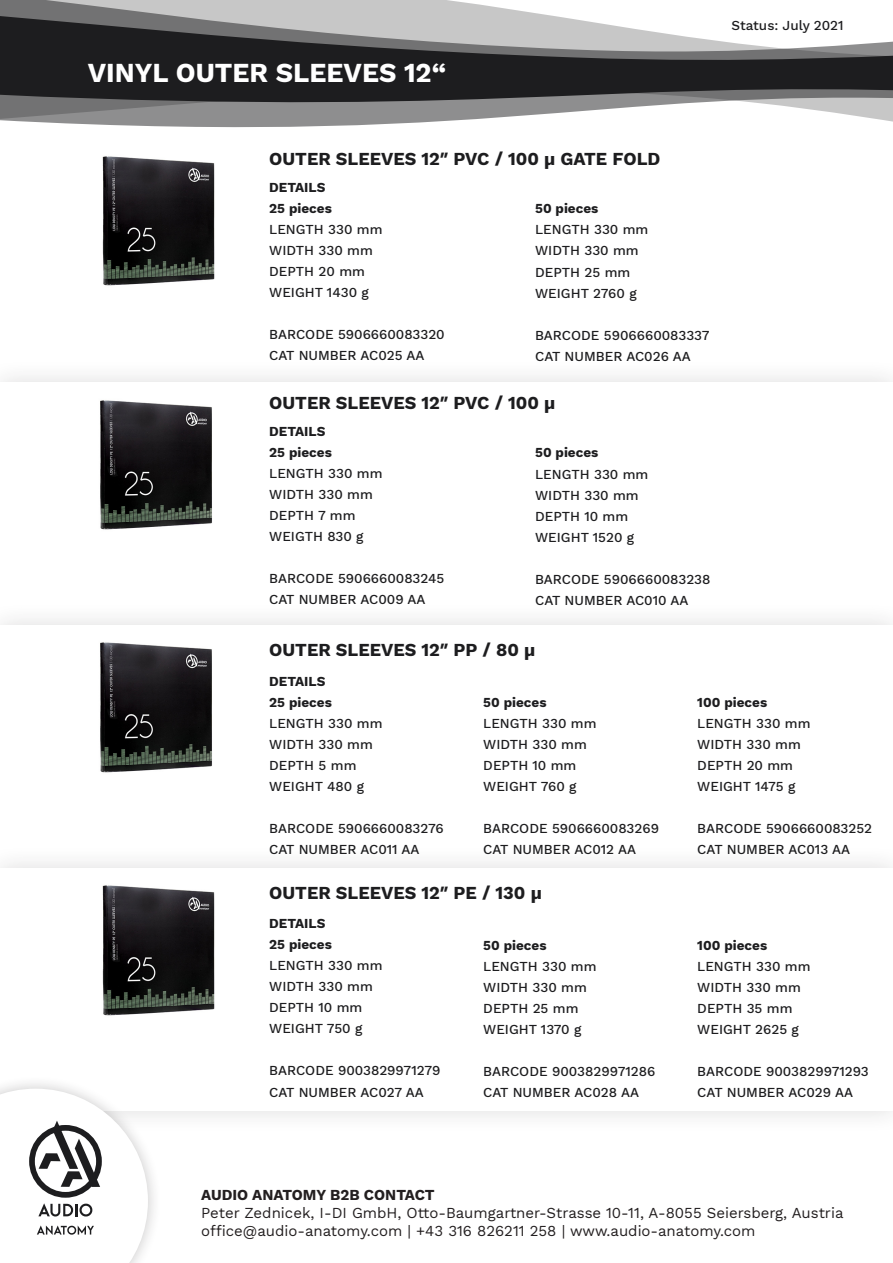
<style>
.page{position:relative;width:893px;height:1263px;background:#fff}
.page>*{position:absolute;margin:0;border:0;box-sizing:border-box;transform-origin:0 0}
.t1{font:700 27px "Work Sans";color:#fff}
.t2{font:700 18px "Work Sans";color:#1d1d1f}
.t3{font:15px/18px "Work Sans";color:#231f20}
.t4{font:700 15px "Work Sans";color:#231f20}
.t5{font:500 13.5px/21px "Work Sans";color:#1d1d1f}
.t6{font:700 13.5px/21px "Work Sans";color:#1d1d1f}
</style>
<div class="page">
<svg style="left:0;top:0;width:507px;height:9px;background:#bcbcbc"></svg>
<svg style="left:0;top:9px;width:893px;height:39px"></svg>
<svg style="left:0;top:48px;width:893px;height:80px;background:#5d5d5f"></svg>
<div style="left:0;top:359px;width:893px;height:290px;background:#f9f9f9"></div>
<div style="left:0;top:382px;width:893px;height:243px;background:#fff"></div>
<div style="left:0;top:601px;width:893px;height:291px;background:#f9f9f9"></div>
<div style="left:0;top:625px;width:893px;height:243px;background:#fff"></div>
<div style="left:0;top:844px;width:893px;height:290px;background:#f9f9f9"></div>
<div style="left:0;top:868px;width:893px;height:243px;background:#fff"></div>
<img style="left:102px;top:156px;width:113px;height:130px">
<img style="left:100px;top:400px;width:112px;height:130px">
<img style="left:100px;top:642px;width:112px;height:131px">
<img style="left:102px;top:885px;width:113px;height:131px">
<div style="left:0;top:1075px;width:162px;height:188px;background:#231f20;opacity:.25"></div>
<svg style="left:0;top:1089px;width:148px;height:174px"></svg>
<h1 class="t1" style="left:88px;top:53px;width:360px">VINYL OUTER SLEEVES 12“</h1>
<p class="t5" style="left:731px;top:14px;width:114px">Status: July 2021</p>
<h2 class="t2" style="left:269px;top:145px;width:393px">OUTER SLEEVES 12″ PVC / 100 µ GATE FOLD</h2>
<p class="t6" style="left:269px;top:177px;width:64px">DETAILS<br>25 pieces</p>
<p class="t5" style="left:269px;top:219px;width:115px">LENGTH 330 mm<br>WIDTH 330 mm<br>DEPTH 20 mm<br>WEIGHT 1430 g</p>
<p class="t5" style="left:269px;top:324px;width:177px">BARCODE 5906660083320<br>CAT NUMBER AC025 AA</p>
<p class="t6" style="left:535px;top:198px;width:65px">50 pieces</p>
<p class="t5" style="left:535px;top:219px;width:115px">LENGTH 330 mm<br>WIDTH 330 mm<br>DEPTH 25 mm<br>WEIGHT 2760 g</p>
<p class="t5" style="left:535px;top:324px;width:176px">BARCODE 5906660083337<br>CAT NUMBER AC026 AA</p>
<h2 class="t2" style="left:269px;top:389px;width:288px">OUTER SLEEVES 12″ PVC / 100 µ</h2>
<p class="t6" style="left:269px;top:421px;width:64px">DETAILS<br>25 pieces</p>
<p class="t5" style="left:269px;top:463px;width:115px">LENGTH 330 mm<br>WIDTH 330 mm<br>DEPTH 7 mm<br>WEIGTH 830 g</p>
<p class="t5" style="left:269px;top:568px;width:177px">BARCODE 5906660083245<br>CAT NUMBER AC009 AA</p>
<p class="t6" style="left:535px;top:442px;width:65px">50 pieces</p>
<p class="t5" style="left:535px;top:463px;width:115px">LENGTH 330 mm<br>WIDTH 330 mm<br>DEPTH 10 mm<br>WEIGHT 1520 g</p>
<p class="t5" style="left:535px;top:568px;width:177px">BARCODE 5906660083238<br>CAT NUMBER AC010 AA</p>
<h2 class="t2" style="left:269px;top:636px;width:268px">OUTER SLEEVES 12″ PP / 80 µ</h2>
<p class="t6" style="left:269px;top:670px;width:64px">DETAILS<br>25 pieces</p>
<p class="t5" style="left:269px;top:712px;width:115px">LENGTH 330 mm<br>WIDTH 330 mm<br>DEPTH 5 mm<br>WEIGHT 480 g</p>
<p class="t5" style="left:269px;top:817px;width:176px">BARCODE 5906660083276<br>CAT NUMBER AC011 AA</p>
<p class="t6" style="left:483px;top:691px;width:65px">50 pieces</p>
<p class="t5" style="left:483px;top:712px;width:115px">LENGTH 330 mm<br>WIDTH 330 mm<br>DEPTH 10 mm<br>WEIGHT 760 g</p>
<p class="t5" style="left:483px;top:817px;width:177px">BARCODE 5906660083269<br>CAT NUMBER AC012 AA</p>
<h2 class="t2" style="left:269px;top:879px;width:274px">OUTER SLEEVES 12″ PE / 130 µ</h2>
<p class="t6" style="left:269px;top:913px;width:64px">DETAILS<br>25 pieces</p>
<p class="t5" style="left:269px;top:955px;width:115px">LENGTH 330 mm<br>WIDTH 330 mm<br>DEPTH 10 mm<br>WEIGHT 750 g</p>
<p class="t5" style="left:269px;top:1060px;width:173px">BARCODE 9003829971279<br>CAT NUMBER AC027 AA</p>
<p class="t6" style="left:483px;top:934px;width:65px">50 pieces</p>
<p class="t5" style="left:483px;top:955px;width:115px">LENGTH 330 mm<br>WIDTH 330 mm<br>DEPTH 25 mm<br>WEIGHT 1370 g</p>
<p class="t5" style="left:483px;top:1060px;width:174px">BARCODE 9003829971286<br>CAT NUMBER AC028 AA</p>
<p class="t6" style="left:697px;top:691px;width:71px">100 pieces</p>
<p class="t5" style="left:697px;top:712px;width:115px">LENGTH 330 mm<br>WIDTH 330 mm<br>DEPTH 20 mm<br>WEIGHT 1475 g</p>
<p class="t5" style="left:697px;top:817px;width:176px">BARCODE 5906660083252<br>CAT NUMBER AC013 AA</p>
<p class="t6" style="left:697px;top:934px;width:71px">100 pieces</p>
<p class="t5" style="left:697px;top:955px;width:115px">LENGTH 330 mm<br>WIDTH 330 mm<br>DEPTH 35 mm<br>WEIGHT 2625 g</p>
<p class="t5" style="left:697px;top:1060px;width:173px">BARCODE 9003829971293<br>CAT NUMBER AC029 AA</p>
<p class="t4" style="left:201px;top:1184px;width:235px">AUDIO ANATOMY B2B CONTACT</p>
<p class="t3" style="left:201px;top:1204px;width:644px">Peter Zednicek, I-DI GmbH, Otto-Baumgartner-Strasse 10-11, A-8055 Seiersberg, Austria office@audio-anatomy.com | +43 316 826211 258 | www.audio-anatomy.com</p>
</div>
